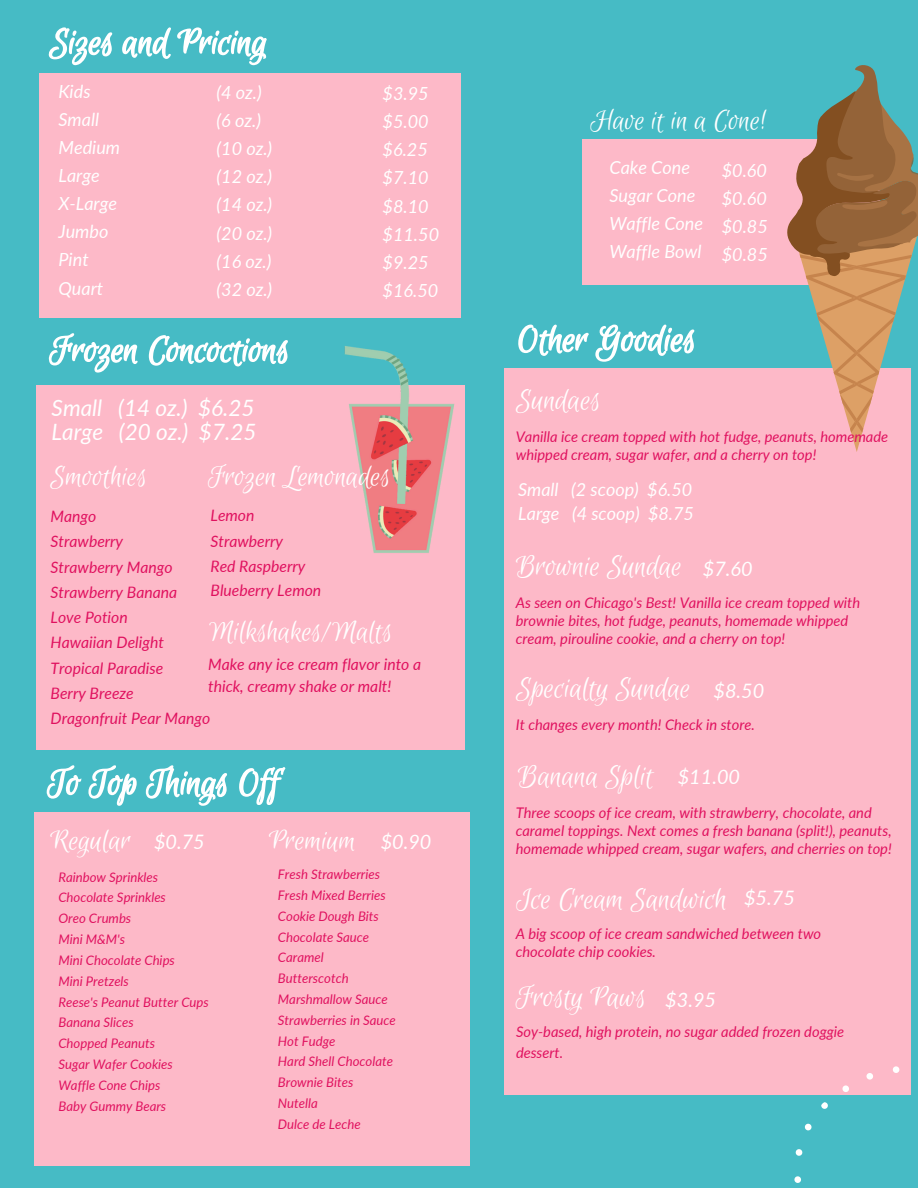
<style>
.page{position:relative;width:918px;height:1188px;background:#46bbc5}
.page>*{position:absolute;margin:0;border:0;box-sizing:border-box;transform-origin:0 0}
.t1{font:32.47px "Euphoria Script";color:#fff}
.t2{font:31.58px "Euphoria Script";color:#fff}
.t3{font:31.5px "Euphoria Script";color:#fff}
.t4{font:italic 22.5px/24.2px "Lato";color:#fff}
.t5{font:italic 19.88px "Lato";color:#fff}
.t6{font:italic 18.08px/28.1px "Lato";color:#fff}
.t7{font:italic 18px "Lato";color:#fff}
.t8{font:italic 15.75px/25.3px "Lato";color:#e0115f}
.t9{font:italic 14.7px/18px "Lato";color:#e0115f}
.t10{font:italic 13.2px/20.9px "Lato";color:#e0115f}
</style>
<div class="page">
<div style="left:35px;top:812px;width:435px;height:354px;background:#fdb9c8"></div>
<div style="left:36px;top:385px;width:429px;height:365px;background:#fdb9c8"></div>
<div style="left:40px;top:74px;width:421px;height:244px;background:#fdb9c8"></div>
<div style="left:582px;top:139px;width:298px;height:146px;background:#fdb9c8"></div>
<div style="left:504px;top:368px;width:407px;height:726px;background:#fdb9c8"></div>
<svg style="left:794px;top:1066px;width:117px;height:117px"></svg>
<img style="left:344px;top:324px;width:188px;height:229px">
<svg style="left:47px;top:765px;width:238px;height:41px"></svg>
<svg style="left:48px;top:27px;width:219px;height:38px"></svg>
<svg style="left:49px;top:333px;width:239px;height:40px"></svg>
<svg style="left:518px;top:325px;width:176px;height:37px"></svg>
<svg style="left:787px;top:65px;width:131px;height:387px"></svg>
<h3 class="t6" style="left:58px;top:77px;width:63px">Kids<br>Small<br>Medium<br>Large<br>X-Large<br>Jumbo<br>Pint<br>Quart</h3>
<h1 class="t6" style="left:217px;top:78px;width:57px">(4 oz.) (6 oz.) (10 oz.) (12 oz.) (14 oz.) (20 oz.) (16 oz.) (32 oz.)</h1>
<p class="t6" style="left:383px;top:79px;width:58px">$3.95 $5.00 $6.25 $7.10 $8.10 $11.50 $9.25 $16.50</p>
<p class="t4" style="left:52px;top:395px;width:206px">Small (14 oz.) $6.25<br>Large (20 oz.) $7.25</p>
<p class="t3" style="left:51px;top:460px;width:98px">Smoothies</p>
<h3 class="t3" style="left:208px;top:460px;width:184px">Frozen Lemonades</h3>
<p class="t8" style="left:211px;top:503px;width:112px;line-height:24.9px">Lemon<br>Strawberry<br>Red Raspberry<br>Blueberry Lemon</p>
<h3 class="t8" style="left:51px;top:503px;width:161px">Mango<br>Strawberry<br>Strawberry Mango<br>Strawberry Banana<br>Love Potion<br>Hawaiian Delight<br>Tropical Paradise<br>Berry Breeze<br>Dragonfruit Pear Mango</h3>
<p class="t3" style="left:210px;top:615px;width:184px">Milkshakes/Malts</p>
<h1 class="t8" style="left:208px;top:653px;width:215px;line-height:21.9px">Make any ice cream flavor into a thick, creamy shake or malt!</h1>
<p class="t3" style="left:51px;top:824px;width:82px">Regular</p>
<h3 class="t3" style="left:269px;top:823px;width:88px">Premium</h3>
<p class="t5" style="left:154px;top:829px;width:52px">$0.75</p>
<p class="t5" style="left:381px;top:829px;width:52px">$0.90</p>
<h3 class="t10" style="left:58px;top:866px;width:101px">Rainbow Sprinkles</h3>
<h3 class="t10" style="left:58px;top:887px;width:109px">Chocolate Sprinkles</h3>
<h1 class="t10" style="left:58px;top:908px;width:74px">Oreo Crumbs</h1>
<h3 class="t10" style="left:58px;top:929px;width:68px">Mini M&amp;M's</h3>
<h4 class="t10" style="left:58px;top:949px;width:118px">Mini Chocolate Chips</h4>
<h1 class="t10" style="left:58px;top:970px;width:72px">Mini Pretzels</h1>
<h3 class="t10" style="left:58px;top:991px;width:152px">Reese's Peanut Butter Cups</h3>
<h4 class="t10" style="left:58px;top:1012px;width:77px">Banana Slices</h4>
<h1 class="t10" style="left:58px;top:1033px;width:98px">Chopped Peanuts</h1>
<h3 class="t10" style="left:58px;top:1053px;width:116px">Sugar Wafer Cookies</h3>
<h4 class="t10" style="left:58px;top:1074px;width:103px">Waffle Cone Chips</h4>
<h1 class="t10" style="left:58px;top:1095px;width:109px">Baby Gummy Bears</h1>
<h4 class="t10" style="left:278px;top:864px;width:104px">Fresh Strawberries</h4>
<h1 class="t10" style="left:278px;top:884px;width:109px">Fresh Mixed Berries<br>Cookie Dough Bits<br>Chocolate Sauce</h1>
<h3 class="t10" style="left:278px;top:947px;width:47px">Caramel</h3>
<h4 class="t10" style="left:278px;top:968px;width:119px">Butterscotch<br>Marshmallow Sauce<br>Strawberries in Sauce</h4>
<p class="t10" style="left:278px;top:1030px;width:59px">Hot Fudge</p>
<h2 class="t10" style="left:278px;top:1051px;width:117px">Hard Shell Chocolate</h2>
<h1 class="t10" style="left:278px;top:1072px;width:77px">Brownie Bites</h1>
<h1 class="t10" style="left:278px;top:1093px;width:41px">Nutella</h1>
<h4 class="t10" style="left:278px;top:1113px;width:84px">Dulce de Leche</h4>
<h3 class="t2" style="left:590px;top:103px;width:177px">Have it in a Cone!</h3>
<h3 class="t6" style="left:609px;top:153px;width:95px">Cake Cone<br>Sugar Cone<br>Waffle Cone<br>Waffle Bowl</h3>
<h3 class="t6" style="left:722px;top:156px;width:48px;text-align:justify">$0.60 $0.60 $0.85 $0.85</h3>
<p class="t1" style="left:516px;top:382px;width:86px">Sundaes</p>
<h1 class="t9" style="left:516px;top:427px;width:374px">Vanilla ice cream topped with hot fudge, peanuts, homemade whipped cream, sugar wafer, and a cherry on top!</h1>
<p class="t7" style="left:518px;top:478px;width:176px">Small (2 scoop) $6.50</p>
<p class="t7" style="left:518px;top:502px;width:177px">Large (4 scoop) $8.75</p>
<p class="t1" style="left:516px;top:549px;width:167px">Brownie Sundae</p>
<p class="t5" style="left:703px;top:556px;width:51px">$7.60</p>
<p class="t9" style="left:516px;top:594px;width:346px">As seen on Chicago's Best! Vanilla ice cream topped with brownie bites, hot fudge, peanuts, homemade whipped cream, pirouline cookie, and a cherry on top!</p>
<h1 class="t1" style="left:516px;top:671px;width:176px">Specialty Sundae</h1>
<p class="t5" style="left:713px;top:678px;width:52px">$8.50</p>
<h4 class="t9" style="left:516px;top:716px;width:240px">It changes every month! Check in store.</h4>
<p class="t1" style="left:518px;top:759px;width:137px">Banana Split</p>
<p class="t5" style="left:678px;top:764px;width:64px">$11.00</p>
<h1 class="t9" style="left:516px;top:804px;width:377px">Three scoops of ice cream, with strawberry, chocolate, and caramel toppings. Next comes a fresh banana (split!), peanuts, homemade whipped cream, sugar wafers, and cherries on top!</h1>
<h4 class="t1" style="left:516px;top:881px;width:213px">Ice Cream Sandwich</h4>
<p class="t5" style="left:744px;top:885px;width:52px">$5.75</p>
<h4 class="t9" style="left:516px;top:924px;width:307px">A big scoop of ice cream sandwiched between two chocolate chip cookies.</h4>
<p class="t1" style="left:516px;top:980px;width:132px">Frosty Paws</p>
<p class="t5" style="left:665px;top:987px;width:52px">$3.95</p>
<p class="t9" style="left:516px;top:1022px;width:330px;line-height:20.2px">Soy-based, high protein, no sugar added frozen doggie dessert.</p>
</div>
